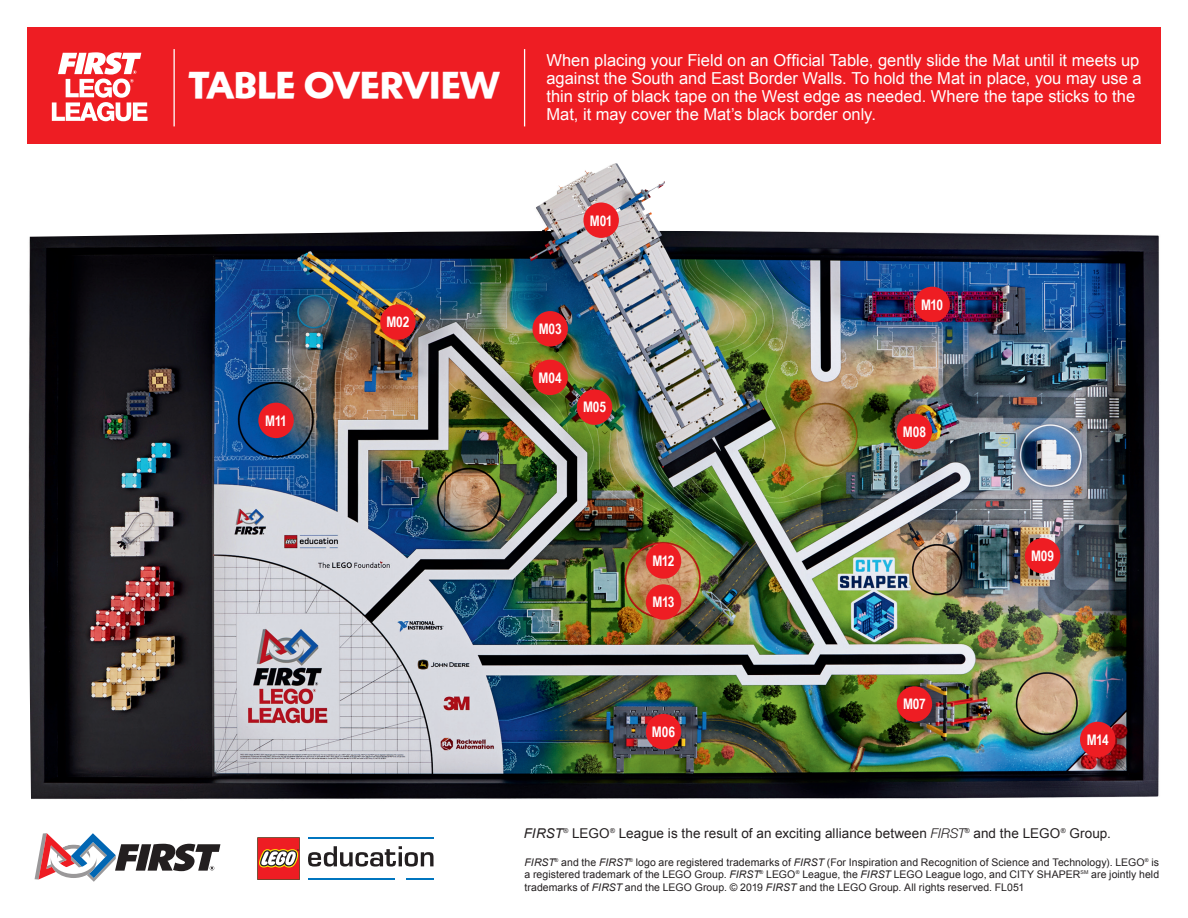
<style>
.page{position:relative;width:1188px;height:918px;background:#fff}
.page>*{position:absolute;margin:0;border:0;box-sizing:border-box;transform-origin:0 0}
.t1{font:700 39px "Shinn RR";letter-spacing:.015em;color:#fff}
.t2{font:16.5px/18px "Arial";color:#fff}
.t3{font:700 14.55px "Arial Narrow";letter-spacing:-.015em;color:#fff}
.t4{font:13.5px "Arial";letter-spacing:.005em;color:#231f20}
.t5{font:10.5px/12.6px "Arial";letter-spacing:.005em;color:#231f20;text-align:justify}
.s1{font-style:italic}
.s2{font-family:"Helvetica Neue";font-weight:300;font-style:italic}
</style>
<div class="page">
<img style="left:28px;top:163px;width:1132px;height:636px">
<div style="left:583px;top:203px;width:36px;height:35px;background:#ee1d23;border-radius:50%"></div>
<div style="left:380px;top:304px;width:36px;height:36px;background:#ee1d23;border-radius:50%"></div>
<div style="left:532px;top:311px;width:36px;height:36px;background:#ee1d23;border-radius:50%"></div>
<div style="left:646px;top:714px;width:35px;height:35px;background:#ee1d23;border-radius:50%"></div>
<div style="left:897px;top:414px;width:35px;height:35px;background:#ee1d23;border-radius:50%"></div>
<div style="left:914px;top:287px;width:36px;height:35px;background:#ee1d23;border-radius:50%"></div>
<div style="left:258px;top:403px;width:36px;height:35px;background:#ee1d23;border-radius:50%"></div>
<div style="left:646px;top:584px;width:35px;height:36px;background:#ee1d23;border-radius:50%"></div>
<div style="left:1080px;top:722px;width:35px;height:35px;background:#ee1d23;border-radius:50%"></div>
<div style="left:646px;top:543px;width:35px;height:36px;background:#ee1d23;border-radius:50%"></div>
<div style="left:1025px;top:538px;width:35px;height:36px;background:#ee1d23;border-radius:50%"></div>
<div style="left:897px;top:686px;width:35px;height:36px;background:#ee1d23;border-radius:50%"></div>
<div style="left:532px;top:360px;width:36px;height:35px;background:#ee1d23;border-radius:50%"></div>
<div style="left:577px;top:389px;width:35px;height:36px;background:#ee1d23;border-radius:50%"></div>
<svg style="left:308px;top:846px;width:126px;height:21px"></svg>
<hr style="left:308px;top:837px;width:126px;height:2px;background:#0075bf">
<hr style="left:308px;top:878px;width:87px;height:2px;background:#0075bf">
<hr style="left:406px;top:878px;width:28px;height:2px;background:#0075bf">
<svg style="left:257px;top:837px;width:43px;height:43px;background:#cf5347"></svg>
<svg style="left:35px;top:833px;width:185px;height:49px"></svg>
<div style="left:27px;top:27px;width:1134px;height:117px;background:#ee1d23"></div>
<hr style="left:174px;top:49px;width:1px;height:77px;background:#fff">
<hr style="left:524px;top:49px;width:1px;height:77px;background:#fff">
<svg style="left:52px;top:52px;width:95px;height:69px"></svg>
<h1 class="t1" style="left:189px;top:62px;width:311px">TABLE OVERVIEW</h1>
<h3 class="t3" style="left:265px;top:410px;width:23px">M11</h3>
<h3 class="t3" style="left:386px;top:311px;width:24px">M02</h3>
<p class="t2" style="left:546px;top:51px;width:597px">When placing your Field on an Official Table, gently slide the Mat until it meets up against the South and East Border Walls. To hold the Mat in place, you may use a thin strip of black tape on the West edge as needed. Where the tape sticks to the Mat, it may cover the Mat’s black border only.</p>
<h3 class="t3" style="left:590px;top:209px;width:24px">M01</h3>
<h3 class="t3" style="left:539px;top:318px;width:25px">M03</h3>
<h3 class="t3" style="left:539px;top:367px;width:25px">M04</h3>
<h3 class="t3" style="left:583px;top:396px;width:25px">M05</h3>
<h3 class="t3" style="left:921px;top:294px;width:24px">M10</h3>
<h3 class="t3" style="left:903px;top:421px;width:25px">M08</h3>
<h3 class="t3" style="left:653px;top:550px;width:24px">M12</h3>
<h3 class="t3" style="left:1031px;top:545px;width:25px">M09</h3>
<h3 class="t3" style="left:653px;top:591px;width:23px">M13</h3>
<h3 class="t3" style="left:652px;top:721px;width:25px">M06</h3>
<h3 class="t3" style="left:903px;top:693px;width:24px">M07</h3>
<h3 class="t3" style="left:1087px;top:729px;width:24px">M14</h3>
<p class="t4" style="left:524px;top:825px;width:589px"><span class="s1">FIRST</span><sup>®</sup> LEGO<sup>®</sup> League is the result of an exciting alliance between <span class="s2">FIRST</span><sup>®</sup> and the LEGO<sup>®</sup> Group.</p>
<p class="t5" style="left:525px;top:856px;width:636px"><span class="s1">FIRST</span><sup>®</sup> and the <span class="s1">FIRST</span><sup>®</sup> logo are registered trademarks of <span class="s1">FIRST</span> (For Inspiration and Recognition of Science and Technology). LEGO<sup>®</sup> is a registered trademark of the LEGO Group. <span class="s1">FIRST</span><sup>®</sup> LEGO<sup>®</sup> League, the <span class="s1">FIRST</span> LEGO League logo, and CITY SHAPER<sup>SM</sup> are jointly held trademarks of <span class="s1">FIRST</span> and the LEGO Group. © 2019 <span class="s1">FIRST</span> and the LEGO Group. All rights reserved. FL051</p>
</div>
